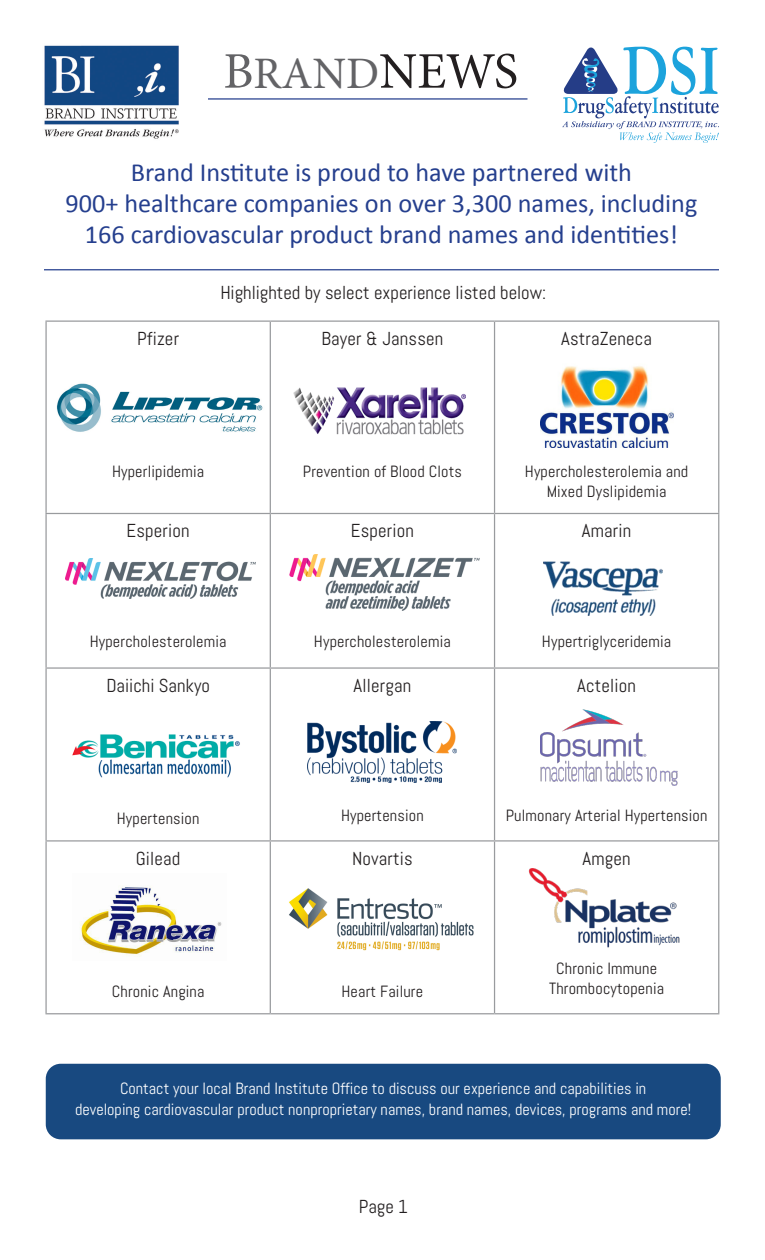
<style>
.page{position:relative;width:765px;height:1260px;background:#fff}
.page>*{position:absolute;margin:0;border:0;box-sizing:border-box;transform-origin:0 0}
.t1{font:45px "Minion Pro";color:#636366}
.t2{font:26.25px "Calibri";color:#253f8e}
.t3{font:18.75px "Abel";letter-spacing:.01em;color:#231f20}
.t4{font:16.25px "Abel";letter-spacing:.01em;color:#231f20}
.t5{font:16.25px "Abel";color:#fff}
.s1{font-size:51.25px}
.s2{font-size:51.25px;color:#231f20}
</style>
<div class="page">
<img style="left:44px;top:45px;width:134px;height:94px">
<hr style="left:44px;top:269px;width:675px;height:1px;background:#253f8e">
<svg style="left:562px;top:47px;width:157px;height:96px"></svg>
<hr style="left:208px;top:98px;width:320px;height:2px;background:#253f8e">
<div style="left:46px;top:1064px;width:675px;height:75px;background:#184980;border-radius:15px"></div>
<hr style="left:45px;top:321px;width:225px;height:1px;background:#999b9e">
<hr style="left:45px;top:322px;width:2px;height:191px;background:#999b9e">
<hr style="left:270px;top:321px;width:225px;height:1px;background:#999b9e">
<hr style="left:270px;top:322px;width:1px;height:191px;background:#999b9e">
<hr style="left:495px;top:321px;width:224px;height:1px;background:#999b9e">
<hr style="left:494px;top:322px;width:1px;height:191px;background:#999b9e">
<hr style="left:718px;top:322px;width:1px;height:191px;background:#999b9e">
<hr style="left:45px;top:513px;width:225px;height:1px;background:#999b9e">
<hr style="left:45px;top:514px;width:2px;height:153px;background:#999b9e">
<hr style="left:270px;top:513px;width:225px;height:1px;background:#999b9e">
<hr style="left:270px;top:514px;width:1px;height:153px;background:#999b9e">
<hr style="left:495px;top:513px;width:224px;height:1px;background:#999b9e">
<hr style="left:494px;top:514px;width:1px;height:153px;background:#999b9e">
<hr style="left:718px;top:514px;width:1px;height:153px;background:#999b9e">
<hr style="left:45px;top:667px;width:225px;height:2px;background:#999b9e">
<hr style="left:45px;top:669px;width:2px;height:171px;background:#999b9e">
<hr style="left:270px;top:667px;width:225px;height:2px;background:#999b9e">
<hr style="left:270px;top:669px;width:1px;height:171px;background:#999b9e">
<hr style="left:495px;top:667px;width:224px;height:2px;background:#999b9e">
<hr style="left:494px;top:669px;width:1px;height:171px;background:#999b9e">
<hr style="left:718px;top:669px;width:1px;height:171px;background:#999b9e">
<hr style="left:45px;top:840px;width:225px;height:2px;background:#999b9e">
<hr style="left:45px;top:842px;width:2px;height:171px;background:#999b9e">
<hr style="left:270px;top:840px;width:225px;height:2px;background:#999b9e">
<hr style="left:270px;top:842px;width:1px;height:171px;background:#999b9e">
<hr style="left:495px;top:840px;width:224px;height:2px;background:#999b9e">
<hr style="left:494px;top:842px;width:1px;height:171px;background:#999b9e">
<hr style="left:718px;top:842px;width:1px;height:171px;background:#999b9e">
<hr style="left:45px;top:1013px;width:225px;height:1px;background:#999b9e">
<hr style="left:270px;top:1013px;width:225px;height:1px;background:#999b9e">
<hr style="left:495px;top:1013px;width:224px;height:1px;background:#999b9e">
<img style="left:293px;top:387px;width:172px;height:47px">
<img style="left:540px;top:366px;width:133px;height:81px">
<img style="left:543px;top:562px;width:119px;height:53px">
<img style="left:80px;top:885px;width:142px;height:72px">
<img style="left:289px;top:888px;width:185px;height:63px">
<img style="left:529px;top:869px;width:151px;height:79px">
<img style="left:540px;top:710px;width:138px;height:75px">
<img style="left:307px;top:721px;width:150px;height:62px">
<img style="left:56px;top:383px;width:207px;height:49px">
<img style="left:65px;top:559px;width:190px;height:40px">
<img style="left:290px;top:555px;width:190px;height:55px">
<img style="left:72px;top:734px;width:168px;height:44px">
<p class="t1" style="left:223px;top:43px;width:296px"><span class="s1">B</span>RAND<span class="s2">NEWS</span></p>
<p class="t2" style="left:131px;top:156px;width:503px">Brand Institute is proud to have partnered with</p>
<p class="t2" style="left:66px;top:187px;width:633px">900+ healthcare companies on over 3,300 names, including</p>
<p class="t2" style="left:85px;top:218px;width:595px">166 cardiovascular product brand names and identities!</p>
<p class="t3" style="left:137px;top:327px;width:43px">Pfizer</p>
<p class="t3" style="left:221px;top:281px;width:327px">Highlighted by select experience listed below:</p>
<p class="t3" style="left:321px;top:327px;width:124px">Bayer &amp; Janssen</p>
<p class="t3" style="left:561px;top:327px;width:93px">AstraZeneca</p>
<p class="t4" style="left:112px;top:461px;width:94px">Hyperlipidemia</p>
<p class="t3" style="left:127px;top:519px;width:65px">Esperion</p>
<p class="t4" style="left:303px;top:461px;width:161px">Prevention of Blood Clots</p>
<p class="t3" style="left:351px;top:519px;width:65px">Esperion</p>
<p class="t4" style="left:525px;top:461px;width:165px">Hypercholesterolemia and</p>
<p class="t4" style="left:547px;top:481px;width:121px">Mixed Dyslipidemia</p>
<p class="t3" style="left:582px;top:519px;width:51px">Amarin</p>
<p class="t4" style="left:90px;top:631px;width:138px">Hypercholesterolemia</p>
<p class="t4" style="left:314px;top:631px;width:138px">Hypercholesterolemia</p>
<p class="t4" style="left:542px;top:631px;width:131px">Hypertriglyceridemia</p>
<p class="t3" style="left:106px;top:674px;width:105px">Daiichi Sankyo</p>
<p class="t3" style="left:354px;top:674px;width:59px">Allergan</p>
<p class="t3" style="left:577px;top:674px;width:60px">Actelion</p>
<p class="t4" style="left:117px;top:808px;width:84px">Hypertension</p>
<p class="t4" style="left:341px;top:805px;width:84px">Hypertension</p>
<p class="t4" style="left:506px;top:805px;width:203px">Pulmonary Arterial Hypertension</p>
<p class="t3" style="left:136px;top:847px;width:46px">Gilead</p>
<p class="t3" style="left:352px;top:847px;width:62px">Novartis</p>
<p class="t3" style="left:583px;top:847px;width:50px">Amgen</p>
<p class="t4" style="left:112px;top:981px;width:94px">Chronic Angina</p>
<p class="t4" style="left:342px;top:981px;width:83px">Heart Failure</p>
<p class="t4" style="left:556px;top:958px;width:102px">Chronic Immune</p>
<p class="t4" style="left:549px;top:978px;width:117px">Thrombocytopenia</p>
<p class="t5" style="left:120px;top:1078px;width:528px">Contact your local Brand Institute Office to discuss our experience and capabilities in</p>
<p class="t5" style="left:75px;top:1099px;width:618px">developing cardiovascular product nonproprietary names, brand names, devices, programs and more!</p>
<p class="t3" style="left:359px;top:1194px;width:51px">Page 1</p>
</div>
